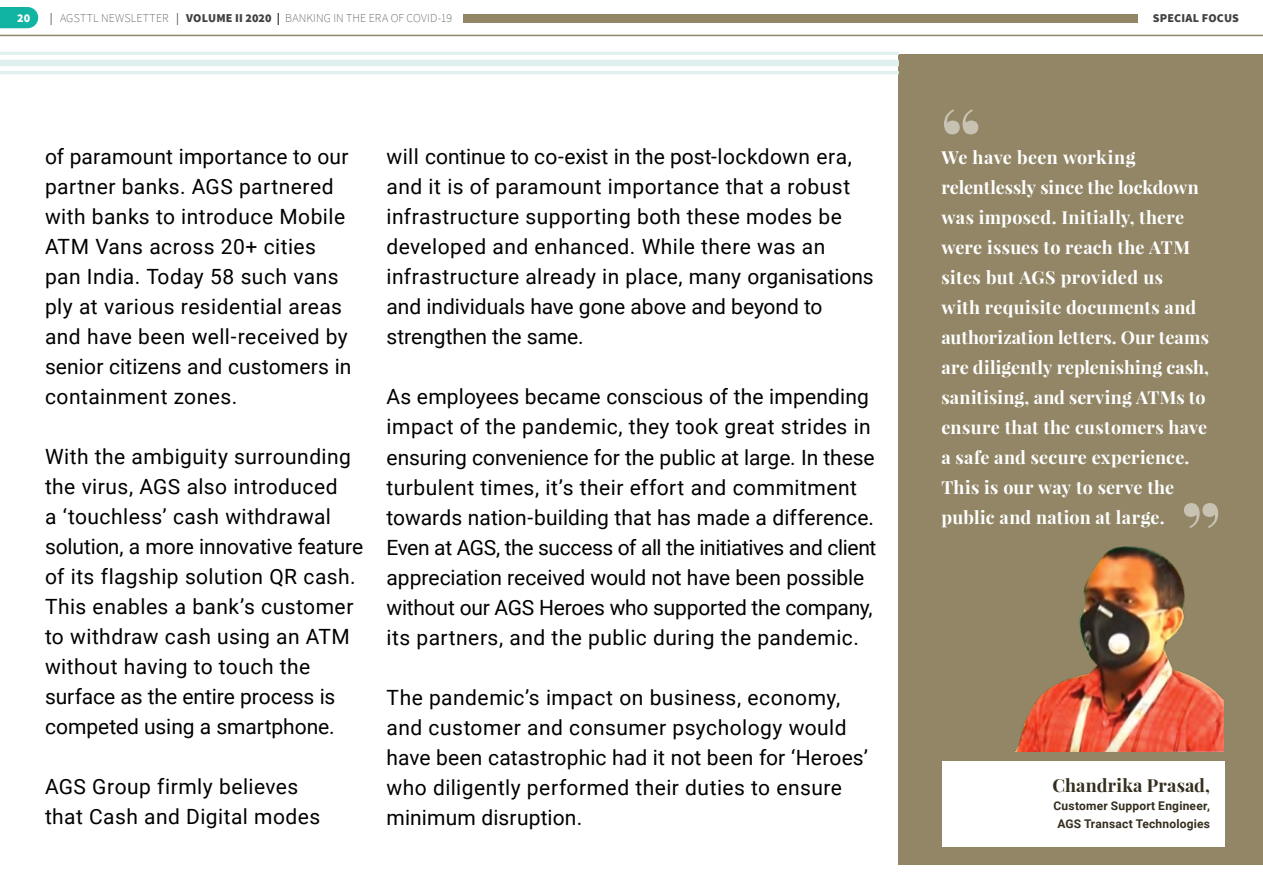
<style>
.page{position:relative;width:1263px;height:893px;background:#fff}
.page>*{position:absolute;margin:0;border:0;box-sizing:border-box;transform-origin:0 0}
.t1{font:700 90px "Playfair Display";color:#fff}
.t2{font:21px/30px "Roboto";letter-spacing:.015em;color:#000}
.t3{font:700 18px/30px "Playfair Display";letter-spacing:.01em;color:#fff}
.t4{font:700 18px "Playfair Display";letter-spacing:.01em;color:#332e1e}
.t5{font:200 12px "Source Sans Pro";letter-spacing:.01em;color:#414042}
.t6{font:700 12px/18px "Roboto";letter-spacing:.015em;color:#332e1e;text-align:center}
.t7{font:900 12px "Source Sans Pro";letter-spacing:.015em;color:#414042}
.t8{font:900 12px "Source Sans Pro";color:#fff}
.s1{font-weight:400}
.s2{font-weight:900}
</style>
<div class="page">
<svg style="left:0;top:7px;width:38px;height:21px"></svg>
<hr style="left:0;top:35px;width:1263px;height:1px;background:#928666">
<div style="left:899px;top:54px;width:364px;height:810px;background:#928666"></div>
<div style="left:941px;top:761px;width:283px;height:85px;background:#fff"></div>
<hr style="left:0;top:71px;width:899px;height:3px;background:#def1ee">
<div style="left:0;top:60px;width:899px;height:6px;background:#def1ee"></div>
<hr style="left:0;top:52px;width:899px;height:3px;background:#def1ee">
<img style="left:1015px;top:546px;width:209px;height:205px">
<div style="left:463px;top:14px;width:674px;height:9px;background:#928666"></div>
<p class="t8" style="left:17px;top:10px;width:15px">20</p>
<p class="t5" style="left:50px;top:10px;width:404px"><span class="s1">|</span> AGSTTL NEWSLETTER <span class="s1">|</span> <span class="s2">VOLUME II 2020 |</span> BANKING IN THE ERA OF COVID-19</p>
<p class="t2" style="left:45px;top:141px;width:308px">of paramount importance to our partner banks. AGS partnered with banks to introduce Mobile<br>ATM Vans across 20+ cities pan India. Today 58 such vans ply at various residential areas and have been well-received by senior citizens and customers in containment zones.</p>
<p class="t2" style="left:45px;top:441px;width:320px">With the ambiguity surrounding the virus, AGS also introduced<br>a ‘touchless’ cash withdrawal solution, a more innovative feature of its flagship solution QR cash.<br>This enables a bank’s customer to withdraw cash using an ATM without having to touch the surface as the entire process is competed using a smartphone.</p>
<p class="t2" style="left:45px;top:771px;width:277px">AGS Group firmly believes that Cash and Digital modes</p>
<p class="t2" style="left:387px;top:141px;width:489px">will continue to co-exist in the post-lockdown era, and it is of paramount importance that a robust infrastructure supporting both these modes be developed and enhanced. While there was an infrastructure already in place, many organisations and individuals have gone above and beyond to strengthen the same.</p>
<p class="t2" style="left:387px;top:381px;width:491px">As employees became conscious of the impending impact of the pandemic, they took great strides in ensuring convenience for the public at large. In these turbulent times, it’s their effort and commitment towards nation-building that has made a difference.<br>Even at AGS, the success of all the initiatives and client appreciation received would not have been possible without our AGS Heroes who supported the company, its partners, and the public during the pandemic.</p>
<p class="t2" style="left:387px;top:681px;width:483px">The pandemic’s impact on business, economy, and customer and consumer psychology would have been catastrophic had it not been for ‘Heroes’ who diligently performed their duties to ensure minimum disruption.</p>
<h1 class="t1" style="left:940px;top:84px;width:43px">“</h1>
<p class="t7" style="left:1153px;top:10px;width:88px">SPECIAL FOCUS</p>
<p class="t3" style="left:941px;top:142px;width:269px">We have been working relentlessly since the lockdown was imposed. Initially, there were issues to reach the ATM sites but AGS provided us<br>with requisite documents and authorization letters. Our teams are diligently replenishing cash, sanitising, and serving ATMs to ensure that the customers have a safe and secure experience.<br>This is our way to serve the public and nation at large.</p>
<h1 class="t1" style="left:1180px;top:477px;width:43px">”</h1>
<p class="t4" style="left:1052px;top:774px;width:159px">Chandrika Prasad,</p>
<p class="t6" style="left:1053px;top:796px;width:158px">Customer Support Engineer,<br>AGS Transact Technologies</p>
</div>
